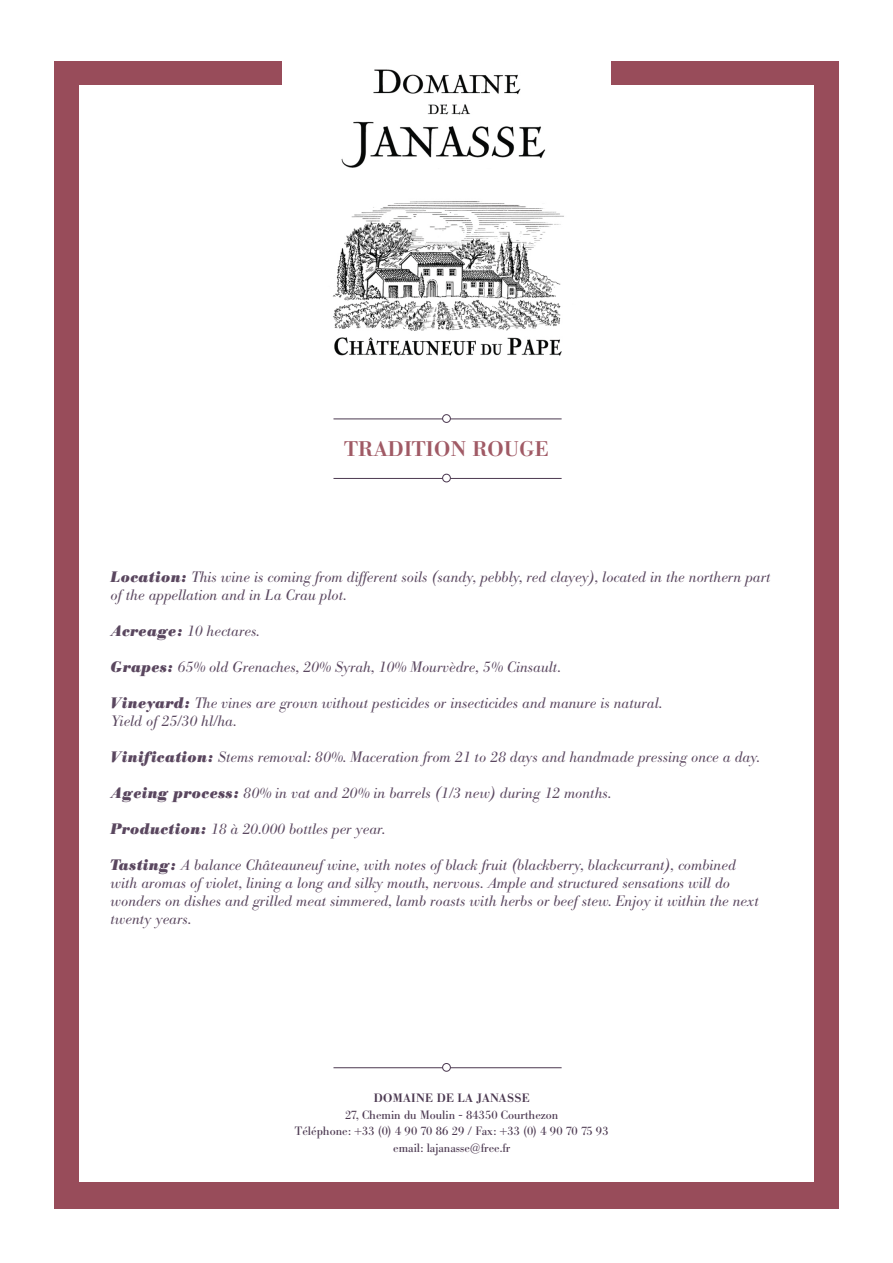
<style>
.page{position:relative;width:893px;height:1263px;background:#fff}
.page>*{position:absolute;margin:0;border:0;box-sizing:border-box;transform-origin:0 0}
.t1{font:500 21px "Bodoni BE";letter-spacing:.02em;color:#a05a65}
.t2{font:italic 300 15px/18px "Bodoni BE";color:#5a475f}
.t3{font:12px/16.5px "Bodoni BE";color:#4b3850;text-align:center}
.t4{font:500 12px "Bodoni BE";letter-spacing:.02em;color:#4b3850}
.s1{font-weight:700}
</style>
<div class="page">
<div style="left:54px;top:61px;width:785px;height:1148px;background:#984c5a"></div>
<div style="left:79px;top:85px;width:735px;height:1097px;background:#fff"></div>
<img style="left:283px;top:61px;width:327px;height:295px">
<hr style="left:333px;top:1067px;width:229px;height:1px;background:#4b3850">
<div style="left:443px;top:1063px;width:7px;height:8px;background:#fff;border-radius:50%"></div>
<div style="left:442px;top:1063px;width:9px;height:8px;border:1px solid #4b3850;border-radius:50%"></div>
<hr style="left:333px;top:478px;width:229px;height:1px;background:#4b3850">
<div style="left:443px;top:474px;width:7px;height:8px;background:#fff;border-radius:50%"></div>
<div style="left:442px;top:474px;width:9px;height:8px;border:1px solid #4b3850;border-radius:50%"></div>
<hr style="left:333px;top:418px;width:229px;height:1px;background:#4b3850">
<div style="left:443px;top:415px;width:7px;height:7px;background:#fff;border-radius:50%"></div>
<div style="left:442px;top:414px;width:9px;height:9px;border:1px solid #4b3850;border-radius:50%"></div>
<h1 class="t1" style="left:344px;top:437px;width:206px">TRADITION ROUGE</h1>
<p class="t2" style="left:111px;top:568px;width:661px"><span class="s1">Location:</span> This wine is coming from different soils (sandy, pebbly, red clayey), located in the northern part of the appellation and in La Crau plot.</p>
<p class="t2" style="left:111px;top:622px;width:151px"><span class="s1">Acreage:</span> 10 hectares.</p>
<p class="t2" style="left:111px;top:658px;width:452px"><span class="s1">Grapes:</span> 65% old Grenaches, 20% Syrah, 10% Mourvèdre, 5% Cinsault.</p>
<p class="t2" style="left:111px;top:694px;width:553px"><span class="s1">Vineyard:</span> The vines are grown without pesticides or insecticides and manure is natural.<br>Yield of 25/30 hl/ha.</p>
<p class="t2" style="left:111px;top:748px;width:651px"><span class="s1">Vinification:</span> Stems removal: 80%. Maceration from 21 to 28 days and handmade pressing once a day.</p>
<p class="t2" style="left:111px;top:784px;width:502px"><span class="s1">Ageing process:</span> 80% in vat and 20% in barrels (1/3 new) during 12 months.</p>
<p class="t2" style="left:111px;top:820px;width:276px"><span class="s1">Production:</span> 18 à 20.000 bottles per year.</p>
<p class="t2" style="left:111px;top:856px;width:650px"><span class="s1">Tasting:</span> A balance Châteauneuf wine, with notes of black fruit (blackberry, blackcurrant), combined with aromas of violet, lining a long and silky mouth, nervous. Ample and structured sensations will do wonders on dishes and grilled meat simmered, lamb roasts with herbs or beef stew. Enjoy it within the next twenty years.</p>
<p class="t4" style="left:374px;top:1091px;width:158px">DOMAINE DE LA JANASSE</p>
<p class="t3" style="left:295px;top:1106px;width:315px">27, Chemin du Moulin - 84350 Courthezon<br>Téléphone: +33 (0) 4 90 70 86 29 / Fax: +33 (0) 4 90 70 75 93 email: lajanasse@free.fr</p>
</div>
